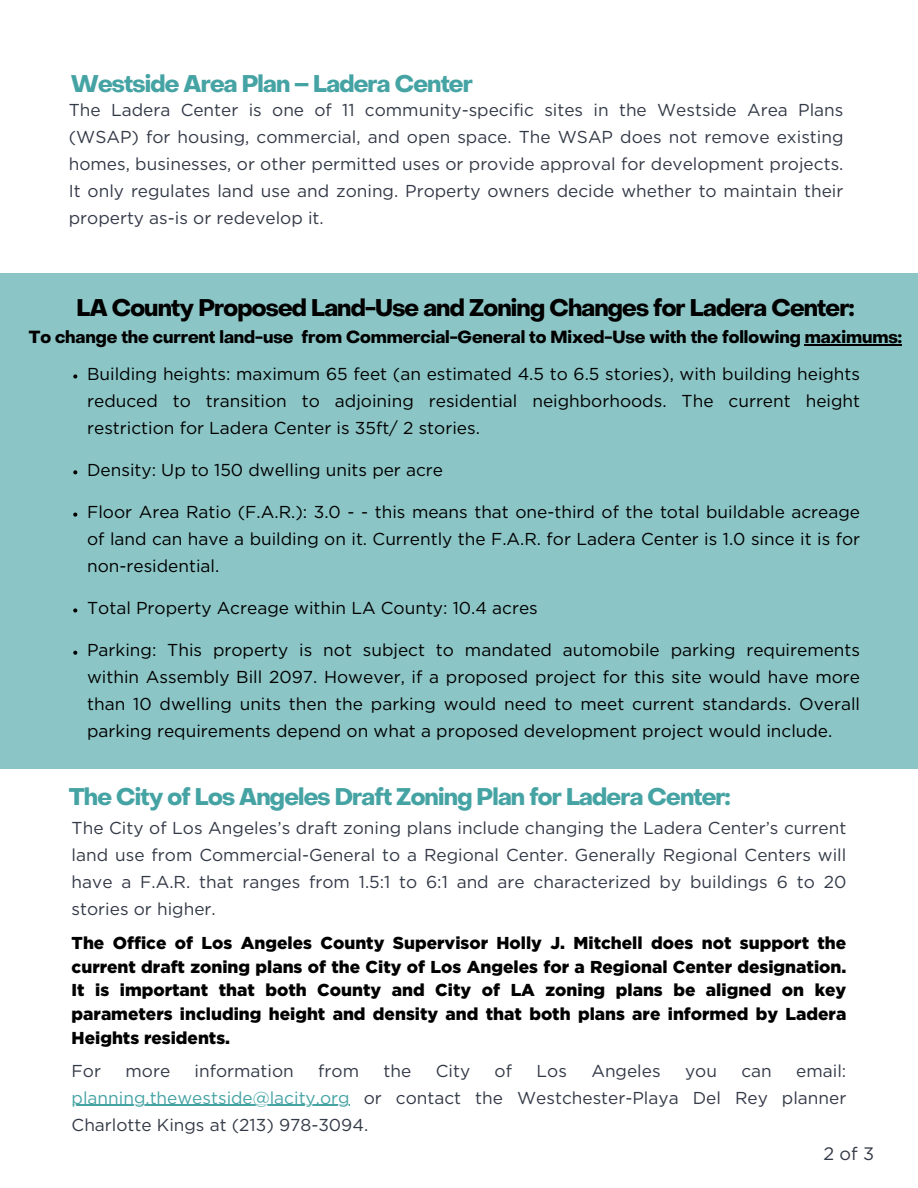
<style>
.page{position:relative;width:918px;height:1188px;background:#fff}
.page>*{position:absolute;margin:0;border:0;box-sizing:border-box;transform-origin:0 0}
.t1{font:700 23.7px "Object Sans";letter-spacing:-.035em;color:#46a3a4}
.t2{font:700 23.7px "Object Sans";letter-spacing:-.035em;color:#000}
.t3{font:18px "Gotham";color:#333a47}
.t4{font:17.25px/26.8px "Gotham";color:#000;text-align:justify}
.t5{font:17.25px/27px "Gotham";color:#333a47;text-align:justify}
.t6{font:900 17.25px/23.7px "Gotham";color:#000;text-align:justify}
.t7{font:700 17.25px "Object Sans";letter-spacing:-.005em;color:#000}
.s1{color:#46a3a4}
</style>
<div class="page">
<div style="left:0;top:274px;width:918px;height:495px;background:#8cc5c6"></div>
<svg style="left:73px;top:374px;width:4px;height:5px"></svg>
<svg style="left:73px;top:470px;width:4px;height:4px"></svg>
<svg style="left:73px;top:513px;width:4px;height:4px"></svg>
<svg style="left:73px;top:608px;width:4px;height:5px"></svg>
<svg style="left:73px;top:651px;width:4px;height:4px"></svg>
<hr style="left:805px;top:344px;width:97px;height:1px;background:#000">
<hr style="left:72px;top:1105px;width:278px;height:1px;background:#46a3a4">
<p class="t1" style="left:71px;top:74px;width:404px">Westside Area Plan – Ladera Center</p>
<p class="t5" style="left:69px;top:97px;width:776px">The Ladera Center is one of 11 community-specific sites in the Westside Area Plans (WSAP) for housing, commercial, and open space. The WSAP does not remove existing homes, businesses, or other permitted uses or provide approval for development projects.<br>It only regulates land use and zoning. Property owners decide whether to maintain their property as-is or redevelop it.</p>
<p class="t2" style="left:76px;top:298px;width:779px">LA County Proposed Land-Use and Zoning Changes for Ladera Center:</p>
<p class="t7" style="left:29px;top:330px;width:875px">To change the current land-use from Commercial-General to Mixed-Use with the following maximums:</p>
<h1 class="t4" style="left:87px;top:362px;width:775px">Building heights: maximum 65 feet (an estimated 4.5 to 6.5 stories), with building heights reduced to transition to adjoining residential neighborhoods. The current height restriction for Ladera Center is 35ft/ 2 stories.</h1>
<p class="t4" style="left:87px;top:457px;width:358px">Density: Up to 150 dwelling units per acre</p>
<h1 class="t4" style="left:87px;top:500px;width:775px">Floor Area Ratio (F.A.R.): 3.0 - - this means that one-third of the total buildable acreage of land can have a building on it. Currently the F.A.R. for Ladera Center is 1.0 since it is for non-residential.</h1>
<h2 class="t4" style="left:87px;top:596px;width:452px">Total Property Acreage within LA County: 10.4 acres</h2>
<p class="t4" style="left:87px;top:638px;width:775px">Parking: This property is not subject to mandated automobile parking requirements within Assembly Bill 2097. However, if a proposed project for this site would have more than 10 dwelling units then the parking would need to meet current standards. Overall parking requirements depend on what a proposed development project would include.</p>
<p class="t1" style="left:69px;top:788px;width:663px">The City of Los Angeles Draft Zoning Plan for Ladera Center:</p>
<p class="t5" style="left:72px;top:815px;width:776px">The City of Los Angeles’s draft zoning plans include changing the Ladera Center’s current land use from Commercial-General to a Regional Center. Generally Regional Centers will have a F.A.R. that ranges from 1.5:1 to 6:1 and are characterized by buildings 6 to 20 stories or higher.</p>
<p class="t6" style="left:72px;top:932px;width:776px">The Office of Los Angeles County Supervisor Holly J. Mitchell does not support the current draft zoning plans of the City of Los Angeles for a Regional Center designation.<br>It is important that both County and City of LA zoning plans be aligned on key parameters including height and density and that both plans are informed by Ladera Heights residents.</p>
<p class="t5" style="left:72px;top:1058px;width:31px">For</p>
<p class="t5" style="left:125px;top:1058px;width:46px">more</p>
<p class="t5" style="left:195px;top:1058px;width:101px">information</p>
<p class="t5" style="left:318px;top:1058px;width:42px">from</p>
<p class="t5" style="left:384px;top:1058px;width:29px">the</p>
<p class="t5" style="left:436px;top:1058px;width:36px">City</p>
<p class="t5" style="left:495px;top:1058px;width:19px">of</p>
<p class="t5" style="left:537px;top:1058px;width:32px">Los</p>
<p class="t5" style="left:591px;top:1058px;width:71px">Angeles</p>
<p class="t5" style="left:685px;top:1058px;width:33px">you</p>
<p class="t5" style="left:741px;top:1058px;width:32px">can</p>
<p class="t5" style="left:796px;top:1058px;width:52px">email:</p>
<h2 class="t5" style="left:72px;top:1085px;width:776px"><span class="s1">planning.thewestside@lacity.org</span> or contact the Westchester-Playa Del Rey planner<br>Charlotte Kings at (213) 978-3094.</h2>
<h1 class="t3" style="left:823px;top:1145px;width:52px">2of3</h1>
</div>
